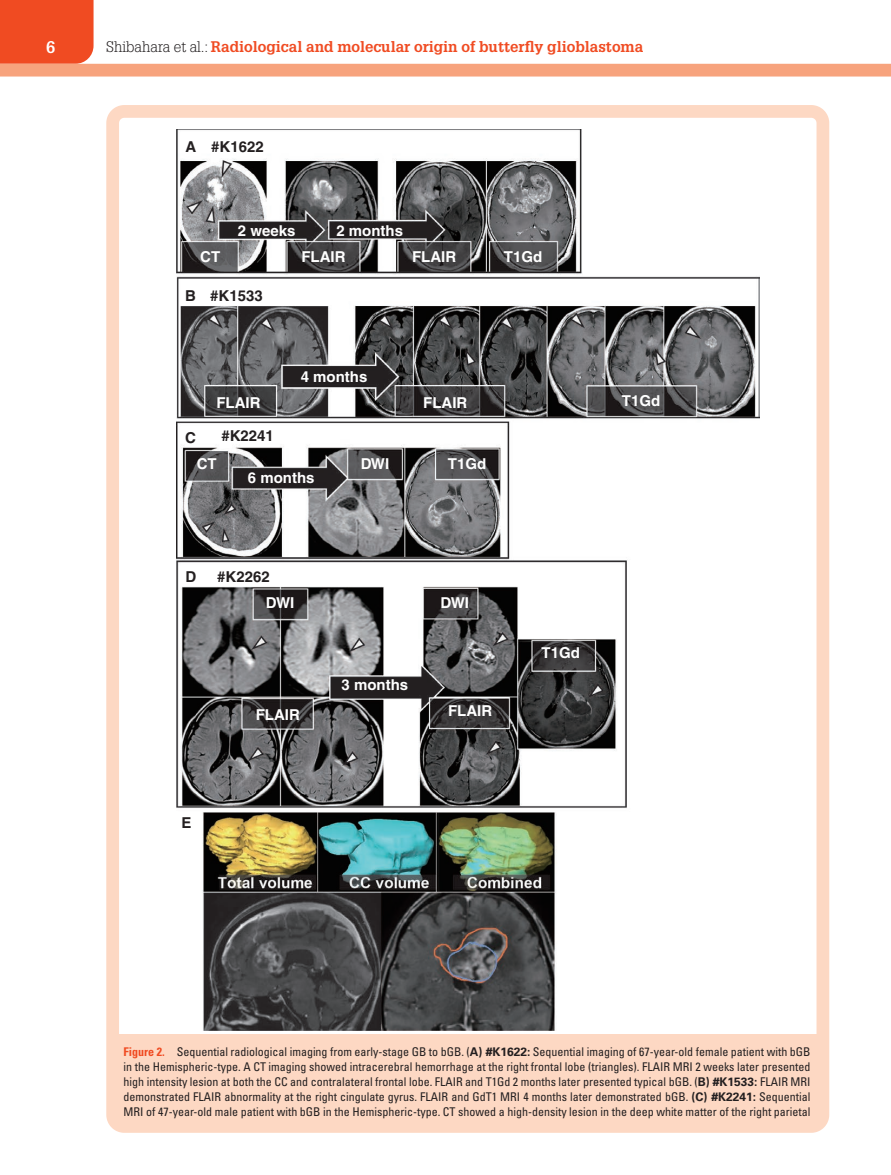
<style>
.page{position:relative;width:891px;height:1175px;background:#fff}
.page>*{position:absolute;margin:0;border:0;box-sizing:border-box;transform-origin:0 0}
.t1{font:700 16.5px "Glypha LT Std";color:#fff}
.t2{font:700 15px "Helvetica";color:#fff}
.t3{font:700 15px "Glypha LT Std";color:#f04b22}
.t4{font:700 15px "Helvetica";color:#231f20}
.FigCapt{font:condensed 12px/15px "Univers LT Std";color:#231f20;text-align:justify}
.s1{font-weight:300;color:#231f20}
.s2{font-weight:700;color:#f04b22}
.s3{font-weight:700;font-stretch:normal}
</style>
<div class="page">
<div style="left:0;top:0;width:94px;height:64px;background:#f04b22"></div>
<div style="left:0;top:64px;width:891px;height:12px;background:#f7a37d"></div>
<img style="left:176px;top:129px;width:583px;height:901px">
<div style="left:118px;top:1034px;width:700px;height:89px;background:#fdd8c3"></div>
<div style="left:106px;top:105px;width:723px;height:1027px;border:13px solid #fdd8c3;border-radius:12px"></div>
<h1 class="t1" style="left:46px;top:37px;width:11px">6</h1>
<p class="t3" style="left:106px;top:37px;width:539px"><span class="s1">Shibahara et al.:</span> Radiological and molecular origin of butterfly glioblastoma</p>
<p class="t4" style="left:186px;top:138px;width:12px">A</p>
<p class="t4" style="left:211px;top:138px;width:54px">#K1622</p>
<p class="t2" style="left:238px;top:221px;width:59px">2 weeks</p>
<p class="t2" style="left:336px;top:221px;width:68px">2 months</p>
<p class="t2" style="left:200px;top:248px;width:21px">CT</p>
<p class="t2" style="left:301px;top:248px;width:46px">FLAIR</p>
<p class="t2" style="left:412px;top:248px;width:46px">FLAIR</p>
<p class="t4" style="left:185px;top:286px;width:79px">B #K1533</p>
<p class="t2" style="left:504px;top:248px;width:40px">T1Gd</p>
<p class="t2" style="left:216px;top:393px;width:46px">FLAIR</p>
<p class="t4" style="left:185px;top:428px;width:12px">C</p>
<p class="t4" style="left:221px;top:427px;width:54px">#K2241</p>
<p class="t2" style="left:301px;top:367px;width:68px">4 months</p>
<p class="t2" style="left:197px;top:454px;width:21px">CT</p>
<p class="t2" style="left:361px;top:455px;width:30px">DWI</p>
<p class="t2" style="left:248px;top:469px;width:68px">6 months</p>
<p class="t2" style="left:423px;top:393px;width:46px">FLAIR</p>
<p class="t2" style="left:448px;top:455px;width:40px">T1Gd</p>
<p class="t4" style="left:186px;top:567px;width:12px">D</p>
<p class="t4" style="left:217px;top:567px;width:54px">#K2262</p>
<p class="t2" style="left:266px;top:594px;width:30px">DWI</p>
<p class="t2" style="left:441px;top:594px;width:30px">DWI</p>
<p class="t2" style="left:342px;top:676px;width:68px">3 months</p>
<p class="t2" style="left:256px;top:705px;width:46px">FLAIR</p>
<p class="t2" style="left:448px;top:701px;width:46px">FLAIR</p>
<p class="t2" style="left:542px;top:644px;width:40px">T1Gd</p>
<p class="t4" style="left:181px;top:814px;width:12px">E</p>
<p class="t2" style="left:622px;top:392px;width:40px">T1Gd</p>
<p class="FigCapt" style="left:124px;top:1043px;width:689px"><span class="s2">Figure 2.</span> Sequential radiological imaging from early-stage GB to bGB. (<span class="s3">A) #K1622:</span> Sequential imaging of 67-year-old female patient with bGB in the Hemispheric-type. A CT imaging showed intracerebral hemorrhage at the right frontal lobe (triangles). FLAIR MRI 2 weeks later presented high intensity lesion at both the CC and contralateral frontal lobe. FLAIR and T1Gd 2 months later presented typical bGB. (<span class="s3">B) #K1533:</span> FLAIR MRI demonstrated FLAIR abnormality at the right cingulate gyrus. FLAIR and GdT1 MRI 4 months later demonstrated bGB. <span class="s3">(C) #K2241:</span> Sequential MRI of 47-year-old male patient with bGB in the Hemispheric-type. CT showed a high-density lesion in the deep white matter of the right parietal</p>
</div>
